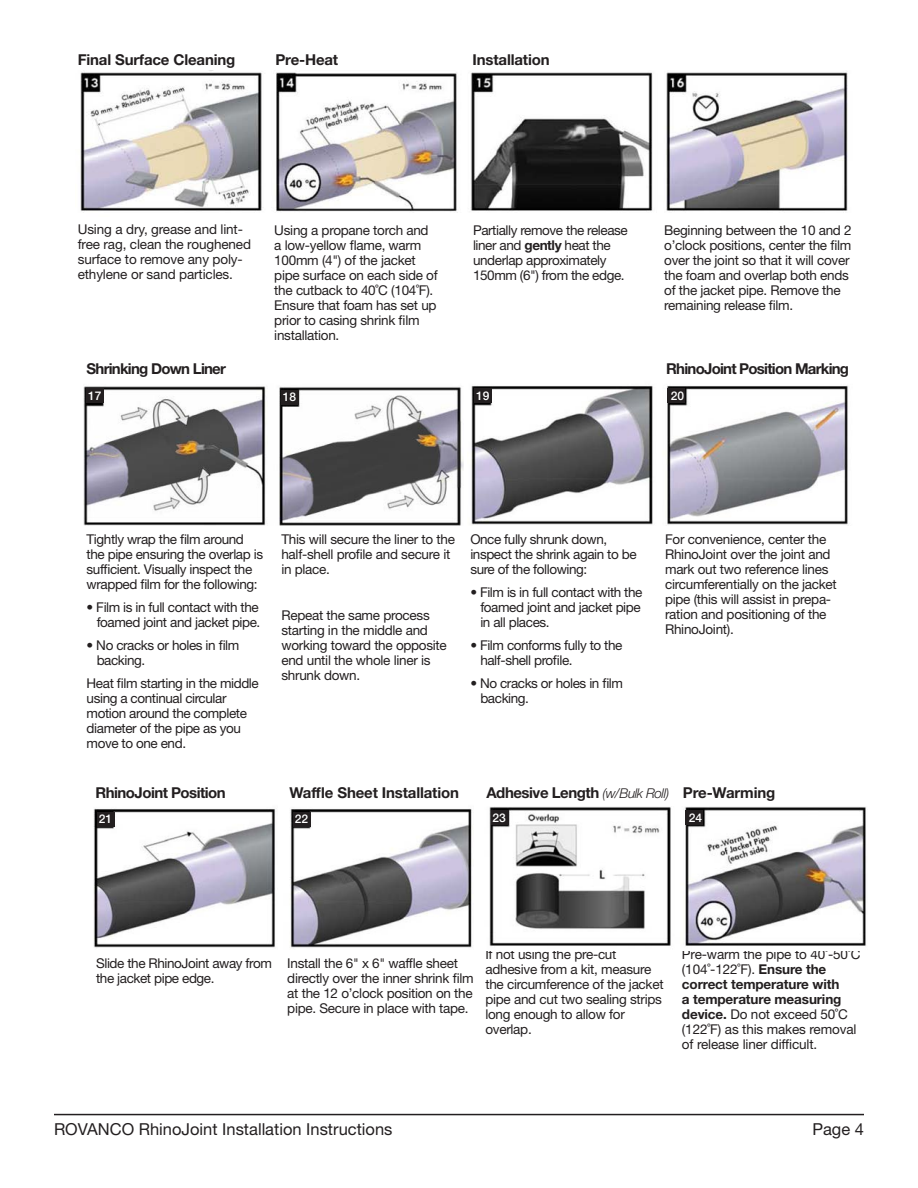
<style>
.page{position:relative;width:918px;height:1188px;background:#fff}
.page>*{position:absolute;margin:0;border:0;box-sizing:border-box;transform-origin:0 0}
.t1{font:16.5px "Helvetica Neue LT Std";color:#231f20}
.t2{font:700 15px "Helvetica Neue LT Std";letter-spacing:-.01em;color:#231f20}
.t3{font:700 15px "Helvetica Neue LT Std";letter-spacing:-.03em;color:#231f20}
.t4{font:700 15px "Helvetica Neue LT Std";letter-spacing:-.05em;color:#231f20}
.t5{font:13.5px/15px "Helvetica Neue LT Std";letter-spacing:-.02em;color:#231f20}
.t6{font:500 12px "Helvetica Neue LT Std";color:#fff}
.s1{font-weight:700}
.s2{font-weight:300;font-style:italic;font-size:13.5px}
</style>
<div class="page">
<hr style="left:54px;top:1114px;width:810px;height:1px;background:#231f20">
<img style="left:80px;top:70px;width:768px;height:143px">
<img style="left:471px;top:385px;width:377px;height:140px">
<img style="left:84px;top:386px;width:379px;height:140px">
<div style="left:87px;top:388px;width:17px;height:15px;background:#231f20"></div>
<div style="left:281px;top:390px;width:18px;height:15px;background:#231f20"></div>
<div style="left:475px;top:388px;width:17px;height:15px;background:#231f20"></div>
<div style="left:668px;top:388px;width:17px;height:15px;background:#231f20"></div>
<img style="left:489px;top:806px;width:377px;height:140px">
<img style="left:93px;top:808px;width:379px;height:140px">
<div style="left:97px;top:812px;width:18px;height:15px;background:#231f20"></div>
<div style="left:293px;top:812px;width:18px;height:15px;background:#231f20"></div>
<div style="left:491px;top:810px;width:17px;height:15px;background:#231f20"></div>
<div style="left:686px;top:810px;width:17px;height:15px;background:#231f20"></div>
<p class="t2" style="left:78px;top:50px;width:159px">Final Surface Cleaning</p>
<p class="t3" style="left:275px;top:50px;width:64px">Pre-Heat</p>
<p class="t2" style="left:472px;top:50px;width:79px">Installation</p>
<p class="t5" style="left:78px;top:222px;width:175px">Using a dry, grease and lint&shy;free rag, clean the roughened surface to remove any poly&shy;ethylene or sand particles.</p>
<p class="t5" style="left:473px;top:222px;width:156px">Partially remove the release liner and <span class="s1">gently</span> heat the underlap approximately<br>150mm (6") from the edge.</p>
<p class="t5" style="left:664px;top:222px;width:189px">Beginning between the 10 and 2 o’clock positions, center the film over the joint so that it will cover the foam and overlap both ends of the jacket pipe. Remove the remaining release film.</p>
<p class="t5" style="left:274px;top:222px;width:165px">Using a propane torch and a low-yellow flame, warm<br>100mm (4") of the jacket pipe surface on each side of the cutback to 40˚C (104˚F).<br>Ensure that foam has set up prior to casing shrink film installation.</p>
<p class="t4" style="left:87px;top:360px;width:141px">Shrinking Down Liner</p>
<p class="t6" style="left:88px;top:388px;width:15px">17</p>
<p class="t6" style="left:283px;top:390px;width:15px">18</p>
<p class="t6" style="left:476px;top:388px;width:15px">19</p>
<p class="t6" style="left:671px;top:388px;width:15px">20</p>
<p class="t4" style="left:666px;top:360px;width:184px">RhinoJoint Position Marking</p>
<p class="t5" style="left:87px;top:531px;width:178px">Tightly wrap the film around the pipe ensuring the overlap is sufficient. Visually inspect the wrapped film for the following:</p>
<p class="t5" style="left:87px;top:600px;width:175px;text-align:right">• Film is in full contact with the foamed joint and jacket pipe.</p>
<p class="t5" style="left:97px;top:638px;width:144px;text-indent:-10px">• No cracks or holes in film backing.</p>
<p class="t5" style="left:87px;top:676px;width:174px">Heat film starting in the middle using a continual circular motion around the complete diameter of the pipe as you move to one end.</p>
<p class="t5" style="left:281px;top:532px;width:175px">This will secure the liner to the half-shell profile and secure it in place.</p>
<p class="t5" style="left:281px;top:608px;width:167px">Repeat the same process starting in the middle and working toward the opposite end until the whole liner is shrunk down.</p>
<p class="t5" style="left:470px;top:531px;width:168px">Once fully shrunk down, inspect the shrink again to be sure of the following:</p>
<p class="t5" style="left:480px;top:585px;width:164px;text-indent:-10px">• Film is in full contact with the foamed joint and jacket pipe in all places.</p>
<p class="t5" style="left:480px;top:638px;width:144px;text-indent:-10px">• Film conforms fully to the half-shell profile.</p>
<p class="t5" style="left:480px;top:676px;width:144px;text-indent:-10px">• No cracks or holes in film backing.</p>
<p class="t5" style="left:665px;top:532px;width:173px">For convenience, center the<br>RhinoJoint over the joint and mark out two reference lines circumferentially on the jacket pipe (this will assist in prepa&shy;ration and positioning of the<br>RhinoJoint).</p>
<p class="t3" style="left:96px;top:783px;width:132px">RhinoJoint Position</p>
<p class="t2" style="left:289px;top:783px;width:171px">Waffle Sheet Installation</p>
<p class="t3" style="left:486px;top:783px;width:184px">Adhesive Length <span class="s2">(w/Bulk Roll)</span></p>
<p class="t2" style="left:683px;top:783px;width:94px">Pre-Warming</p>
<p class="t6" style="left:99px;top:812px;width:15px">21</p>
<p class="t6" style="left:295px;top:812px;width:15px">22</p>
<p class="t6" style="left:493px;top:810px;width:15px">23</p>
<p class="t6" style="left:689px;top:810px;width:15px">24</p>
<p class="t5" style="left:96px;top:955px;width:177px">Slide the RhinoJoint away from the jacket pipe edge.</p>
<p class="t5" style="left:287px;top:955px;width:188px">Install the 6" x 6" waffle sheet directly over the inner shrink film at the 12 o’clock position on the pipe. Secure in place with tape.</p>
<p class="t5" style="left:485px;top:947px;width:180px">If not using the pre-cut adhesive from a kit, measure the circumference of the jacket pipe and cut two sealing strips long enough to allow for overlap.</p>
<p class="t5" style="left:682px;top:947px;width:180px">Pre-warm the pipe to 40˚-50˚C (104˚-122˚F). <span class="s1">Ensure the correct temperature with<br>a temperature measuring device.</span> Do not exceed 50˚C (122˚F) as this makes removal of release liner difficult.</p>
<p class="t1" style="left:54px;top:1119px;width:340px">ROVANCO RhinoJoint Installation Instructions</p>
<p class="t1" style="left:812px;top:1119px;width:53px">Page 4</p>
</div>
